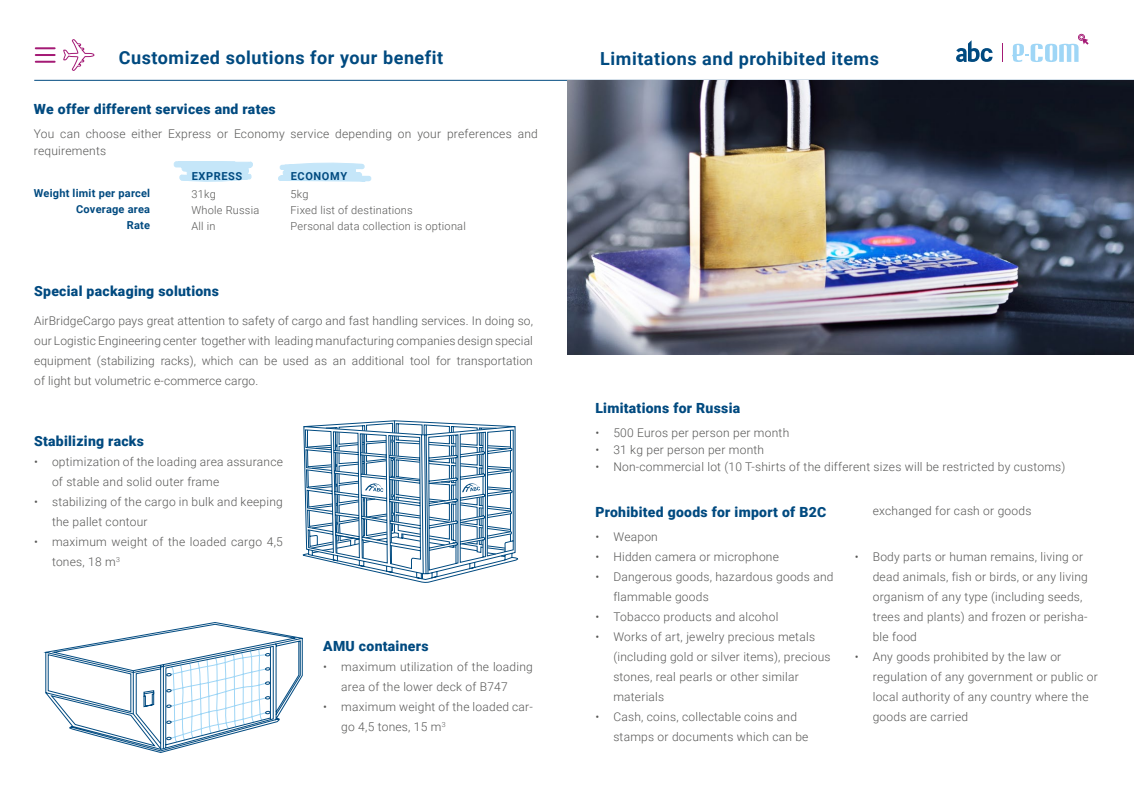
<style>
.page{position:relative;width:1134px;height:794px;background:#fff}
.page>*{position:absolute;margin:0;border:0;box-sizing:border-box;transform-origin:0 0}
.t1{font:700 18px "Roboto";letter-spacing:.03em;color:#004a80}
.t2{font:900 14px "Roboto";letter-spacing:.02em;color:#004a80}
.t3{font:300 12px/20px "Roboto";letter-spacing:.02em;color:#575756}
.t4{font:300 11px/16px "Roboto";letter-spacing:.02em;color:#575756}
.t5{font:700 11px/16px "Roboto";letter-spacing:.02em;color:#004a80;text-align:right}
.t6{font:700 11px "Roboto";letter-spacing:.055em;color:#004a80}
</style>
<div class="page">
<svg style="left:173px;top:161px;width:80px;height:21px;background:#cee9f9"></svg>
<svg style="left:278px;top:162px;width:94px;height:20px"></svg>
<hr style="left:34px;top:80px;width:1100px;height:1px;background:#004a80">
<svg style="left:63px;top:39px;width:32px;height:32px"></svg>
<svg style="left:36px;top:47px;width:19px;height:16px"></svg>
<img style="left:567px;top:81px;width:567px;height:273px">
<svg style="left:956px;top:40px;width:37px;height:22px"></svg>
<svg style="left:1002px;top:44px;width:1px;height:18px"></svg>
<svg style="left:1012px;top:34px;width:77px;height:28px"></svg>
<svg style="left:302px;top:420px;width:217px;height:163px"></svg>
<svg style="left:45px;top:622px;width:258px;height:131px"></svg>
<h1 class="t1" style="left:119px;top:45px;width:326px">Customized solutions for your benefit</h1>
<p class="t2" style="left:34px;top:100px;width:243px">We offer different services and rates</p>
<p class="t3" style="left:34px;top:125px;width:505px;line-height:17px">You can choose either Express or Economy service depending on your preferences and requirements</p>
<p class="t5" style="left:34px;top:185px;width:118px">Weight limit per parcel<br>Coverage area<br>Rate</p>
<p class="t6" style="left:192px;top:168px;width:52px">EXPRESS</p>
<p class="t4" style="left:191px;top:186px;width:69px">31kg<br>Whole Russia<br>All in</p>
<p class="t6" style="left:291px;top:168px;width:58px">ECONOMY</p>
<p class="t4" style="left:291px;top:186px;width:177px">5kg<br>Fixed list of destinations<br>Personal data collection is optional</p>
<p class="t2" style="left:34px;top:282px;width:186px">Special packaging solutions</p>
<p class="t3" style="left:34px;top:310px;width:500px;text-align:justify">AirBridgeCargo pays great attention to safety of cargo and fast handling services. In doing so, our Logistic Engineering center together with leading manufacturing companies design special equipment (stabilizing racks), which can be used as an additional tool for transportation of light but volumetric e-commerce cargo.</p>
<p class="t2" style="left:34px;top:431px;width:112px">Stabilizing racks</p>
<p class="t3" style="left:52px;top:451px;width:232px;text-indent:-18px">• optimization of the loading area assurance of stable and solid outer frame</p>
<p class="t3" style="left:52px;top:491px;width:232px;text-indent:-18px">• stabilizing of the cargo in bulk and keeping the pallet contour</p>
<p class="t3" style="left:52px;top:531px;width:232px;text-indent:-18px">• maximum weight of the loaded cargo 4,5 tones, 18 m<sup>3</sup></p>
<p class="t2" style="left:323px;top:636px;width:107px">AMU containers</p>
<p class="t3" style="left:323px;top:656px;width:211px;text-align:center">• maximum utilization of the loading area of the lower deck of B747</p>
<p class="t3" style="left:341px;top:696px;width:193px;text-indent:-18px">• maximum weight of the loaded car&shy;go 4,5 tones, 15 m<sup>3</sup></p>
<h1 class="t1" style="left:600px;top:46px;width:280px">Limitations and prohibited items</h1>
<p class="t2" style="left:595px;top:398px;width:146px">Limitations for Russia</p>
<p class="t3" style="left:595px;top:422px;width:195px">• 500 Euros per person per month</p>
<p class="t3" style="left:595px;top:439px;width:170px">• 31 kg per person per month</p>
<p class="t3" style="left:595px;top:456px;width:472px">• Non-commercial lot (10 T-shirts of the different sizes will be restricted by customs)</p>
<p class="t2" style="left:595px;top:502px;width:232px">Prohibited goods for import of B2C</p>
<p class="t3" style="left:595px;top:526px;width:64px">• Weapon</p>
<p class="t3" style="left:595px;top:546px;width:185px">• Hidden camera or microphone</p>
<p class="t3" style="left:613px;top:566px;width:222px;text-indent:-18px">• Dangerous goods, hazardous goods and flammable goods</p>
<p class="t3" style="left:595px;top:606px;width:185px">• Tobacco products and alcohol</p>
<p class="t3" style="left:613px;top:626px;width:219px;text-indent:-18px">• Works of art, jewelry precious metals (including gold or silver items), precious stones, real pearls or other similar materials</p>
<p class="t3" style="left:613px;top:706px;width:197px;text-indent:-18px">• Cash, coins, collectable coins and stamps or documents which can be</p>
<p class="t3" style="left:873px;top:500px;width:160px">exchanged for cash or goods</p>
<p class="t3" style="left:873px;top:546px;width:217px;text-indent:-18px">• Body parts or human remains, living or dead animals, fish or birds, or any living organism of any type (including seeds, trees and plants) and frozen or perisha&shy;ble food</p>
<p class="t3" style="left:873px;top:646px;width:227px;text-indent:-18px">• Any goods prohibited by the law or regulation of any government or public or local authority of any country where the goods are carried</p>
</div>
